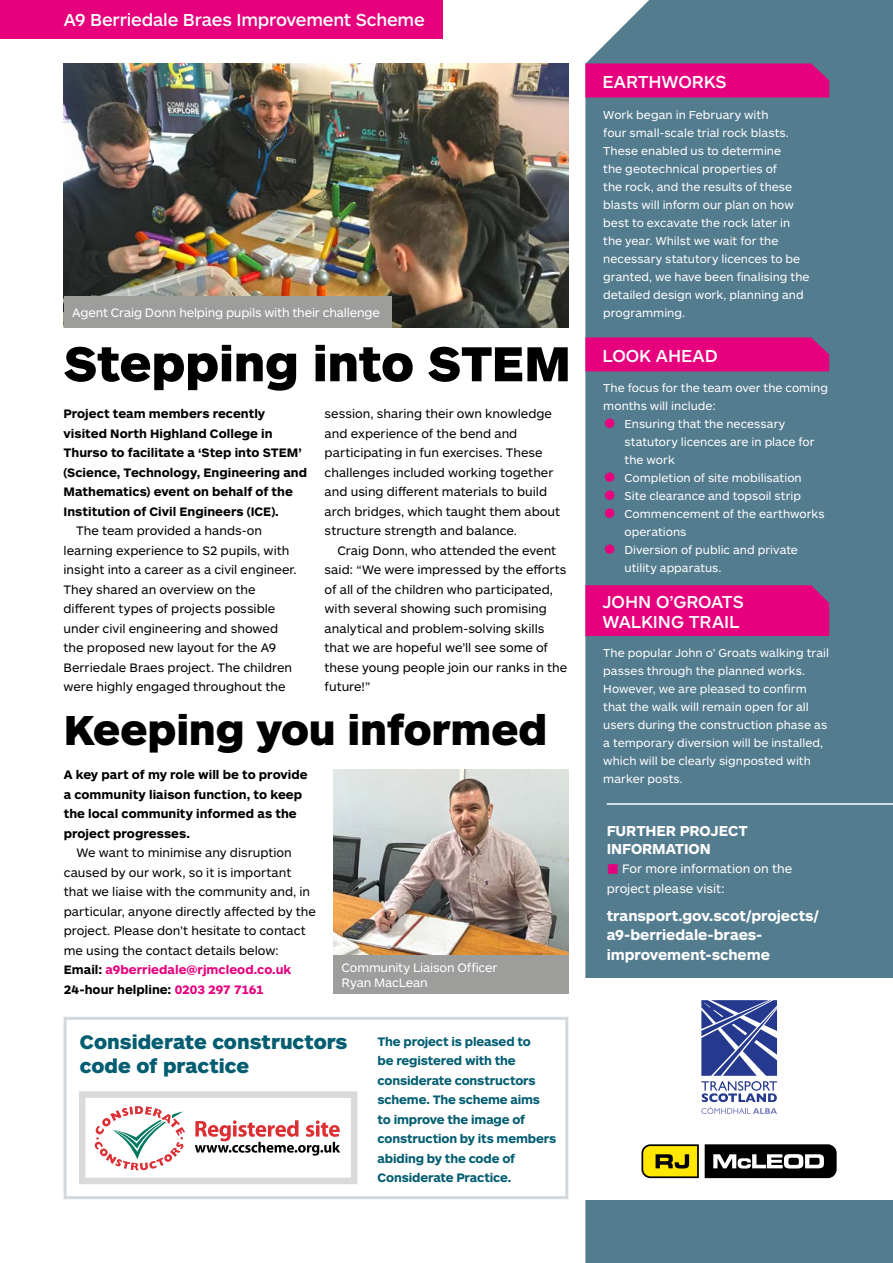
<style>
.page{position:relative;width:893px;height:1263px;background:#fff}
.page>*{position:absolute;margin:0;border:0;box-sizing:border-box;transform-origin:0 0}
.t1{font:900 51px "ARS Maquette Pro";letter-spacing:-.005em;color:#000}
.t2{font:900 43.5px "ARS Maquette Pro";letter-spacing:-.005em;color:#000}
.t3{font:900 20.4px/24.5px "ARS Maquette Pro";color:#025d71}
.t4{font:500 18px/19.5px "ARS Maquette Pro";letter-spacing:-.01em;color:#fff}
.t5{font:700 15px/19.5px "ARS Maquette Pro";letter-spacing:-.005em;color:#fff}
.t6{font:12.75px/19.5px "ARS Maquette Pro";color:#000}
.t7{font:700 12.75px/19.5px "ARS Maquette Pro";color:#000}
.t8{font:700 12.75px/19.5px "ARS Maquette Pro";letter-spacing:-.015em;color:#025d71}
.t9{font:12.75px/15px "ARS Maquette Pro";letter-spacing:-.015em;color:#fff}
.t10{font:12px/18px "ARS Maquette Pro";letter-spacing:.005em;color:#fff}
.s1{font-weight:700}
.s2{font-weight:700;color:#e6007d}
.s3{color:#e6007d}
</style>
<div class="page">
<div style="left:585px;top:0;width:308px;height:1263px;background:#547c8f"></div>
<div style="left:580px;top:978px;width:313px;height:221px;background:#fff"></div>
<svg style="left:701px;top:1000px;width:76px;height:114px"></svg>
<img style="left:64px;top:64px;width:504px;height:263px">
<div style="left:64px;top:296px;width:327px;height:31px;background:#9d9d9c"></div>
<img style="left:333px;top:769px;width:235px;height:187px">
<div style="left:333px;top:956px;width:235px;height:38px;background:#9d9d9c"></div>
<div style="left:585px;top:63px;width:244px;height:34px;background:#e6007d"></div>
<div style="left:585px;top:337px;width:244px;height:34px;background:#e6007d"></div>
<div style="left:585px;top:585px;width:244px;height:51px;background:#e6007d"></div>
<hr style="left:607px;top:803px;width:286px;height:2px;background:#fff">
<svg style="left:639px;top:1142px;width:200px;height:38px"></svg>
<svg style="left:641px;top:1144px;width:58px;height:34px;background:#b5a509"></svg>
<svg style="left:705px;top:1144px;width:132px;height:34px"></svg>
<svg style="left:79px;top:1091px;width:278px;height:93px"></svg>
<div style="left:64px;top:1017px;width:504px;height:182px;border:3px solid #d2d8de"></div>
<div style="left:0;top:0;width:442px;height:38px;background:#e6007d"></div>
<svg style="left:605px;top:419px;width:10px;height:9px"></svg>
<svg style="left:605px;top:473px;width:10px;height:9px"></svg>
<svg style="left:605px;top:491px;width:10px;height:9px"></svg>
<svg style="left:605px;top:509px;width:10px;height:9px"></svg>
<svg style="left:605px;top:545px;width:10px;height:9px"></svg>
<h3 class="t4" style="left:64px;top:9px;width:362px">A9 Berriedale Braes Improvement Scheme</h3>
<p class="t9" style="left:72px;top:304px;width:309px">Agent Craig Donn helping pupils with their challenge</p>
<h1 class="t1" style="left:64px;top:330px;width:509px">Stepping into STEM</h1>
<p class="t7" style="left:64px;top:404px;width:245px">Project team members recently visited North Highland College in Thurso to facilitate a ‘Step into STEM’ (Science, Technology, Engineering and Mathematics) event on behalf of the Institution of Civil Engineers (ICE).</p>
<p class="t6" style="left:64px;top:521px;width:235px;text-indent:13px">The team provided a hands-on learning experience to S2 pupils, with insight into a career as a civil engineer.<br>They shared an overview on the different types of projects possible under civil engineering and showed the proposed new layout for the A9<br>Berriedale Braes project. The children were highly engaged throughout the</p>
<p class="t6" style="left:325px;top:404px;width:237px">session, sharing their own knowledge and experience of the bend and participating in fun exercises. These challenges included working together and using different materials to build arch bridges, which taught them about structure strength and balance.</p>
<p class="t6" style="left:325px;top:540px;width:244px;text-indent:13px">Craig Donn, who attended the event said: “We were impressed by the efforts of all of the children who participated, with several showing such promising analytical and problem-solving skills that we are hopeful we’ll see some of these young people join our ranks in the future!”</p>
<h2 class="t2" style="left:64px;top:701px;width:485px">Keeping you informed</h2>
<p class="t7" style="left:64px;top:764px;width:245px">A key part of my role will be to provide a community liaison function, to keep the local community informed as the project progresses.</p>
<p class="t6" style="left:64px;top:843px;width:254px;text-indent:13px">We want to minimise any disruption caused by our work, so it is important that we liaise with the community and, in particular, anyone directly affected by the project. Please don’t hesitate to contact me using the contact details below:<br><span class="s1">Email:</span> <span class="s2">a9berriedale@rjmcleod.co.uk </span><span class="s1">24-hour helpline:</span> <span class="s2">0203 297 7161</span></p>
<p class="t9" style="left:342px;top:960px;width:157px">Community Liaison Officer<br>Ryan MacLean</p>
<h3 class="t3" style="left:80px;top:1028px;width:269px">Considerate constructors code of practice</h3>
<p class="t8" style="left:378px;top:1031px;width:180px">The project is pleased to<br>be registered with the considerate constructors scheme. The scheme aims to improve the image of construction by its members abiding by the code of<br>Considerate Practice.</p>
<h3 class="t4" style="left:602px;top:71px;width:126px">EARTHWORKS</h3>
<p class="t10" style="left:603px;top:105px;width:208px">Work began in February with<br>four small-scale trial rock blasts.<br>These enabled us to determine<br>the geotechnical properties of<br>the rock, and the results of these blasts will inform our plan on how best to excavate the rock later in the year. Whilst we wait for the necessary statutory licences to be granted, we have been finalising the detailed design work, planning and programming.</p>
<h3 class="t4" style="left:602px;top:345px;width:117px">LOOK AHEAD</h3>
<p class="t10" style="left:603px;top:378px;width:226px">The focus for the team over the coming</p>
<p class="t10" style="left:603px;top:396px;width:114px">months will include:</p>
<p class="t10" style="left:625px;top:414px;width:162px">Ensuring that the necessary</p>
<p class="t10" style="left:625px;top:432px;width:191px">statutory licences are in place for</p>
<p class="t10" style="left:625px;top:450px;width:52px">the work</p>
<p class="t10" style="left:625px;top:468px;width:179px">Completion of site mobilisation</p>
<p class="t10" style="left:625px;top:486px;width:178px">Site clearance and topsoil strip</p>
<p class="t10" style="left:625px;top:504px;width:202px">Commencement of the earthworks</p>
<p class="t10" style="left:625px;top:522px;width:63px">operations</p>
<p class="t10" style="left:625px;top:540px;width:175px">Diversion of public and private</p>
<p class="t10" style="left:625px;top:558px;width:99px">utility apparatus.</p>
<h3 class="t4" style="left:602px;top:591px;width:143px">JOHN O’GROATS<br>WALKING TRAIL</h3>
<p class="t10" style="left:603px;top:643px;width:227px">The popular John o’ Groats walking trail passes through the planned works.<br>However, we are pleased to confirm that the walk will remain open for all users during the construction phase as a temporary diversion will be installed, which will be clearly signposted with marker posts.</p>
<p class="t5" style="left:607px;top:821px;width:143px;line-height:18px">FURTHER PROJECT<br>INFORMATION</p>
<p class="t9" style="left:607px;top:859px;width:187px;line-height:19.5px"><span class="s3">■</span> For more information on the project please visit:</p>
<p class="t5" style="left:607px;top:905px;width:214px">transport.gov.scot/projects/ a9-berriedale-braes&shy;improvement-scheme</p>
</div>
